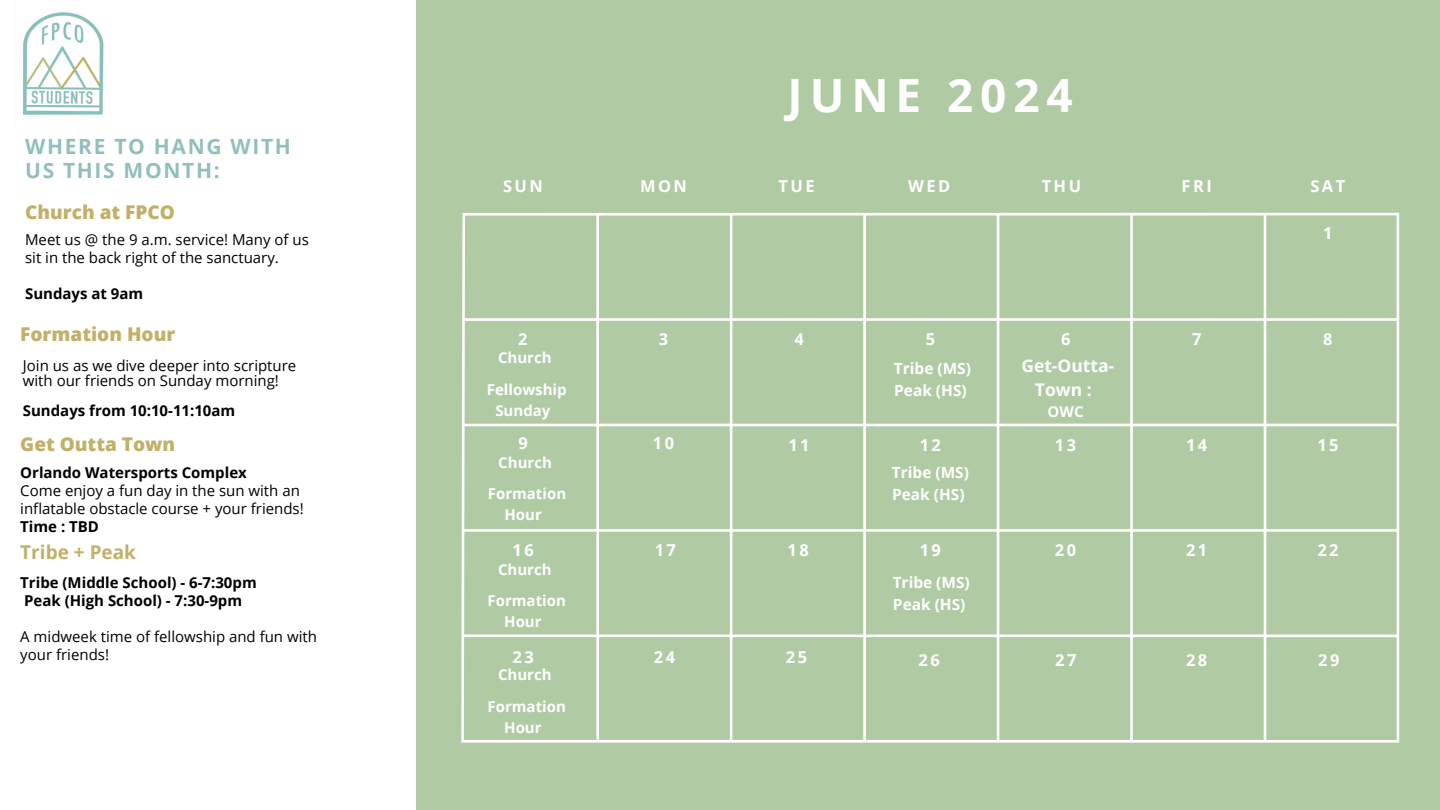
<style>
.page{position:relative;width:1440px;height:810px;background:#b0cba4}
.page>*{position:absolute;margin:0;border:0;box-sizing:border-box;transform-origin:0 0}
.t1{font:700 46px "Open Sans";letter-spacing:.15em;color:#fff}
.t2{font:700 21px/24px "Open Sans";letter-spacing:.08em;color:#91c0bc}
.t3{font:800 19px "Open Sans";color:#c1b068}
.t4{font:700 19px "Open Sans";color:#c1b068}
.t5{font:700 17.5px/24px "Open Sans";color:#fff;text-align:center}
.t6{font:700 16.5px "Open Sans";letter-spacing:.15em;color:#fff}
.t7{font:700 15.5px "Open Sans";color:#fff}
.t8{font:15px/18px "Open Sans";color:#000}
.t9{font:700 15px/18px "Open Sans";color:#000}
.t10{font:700 15px "Open Sans";color:#fff}
</style>
<div class="page">
<svg style="left:461px;top:213px;width:938px;height:529px"></svg>
<div style="left:0;top:0;width:415px;height:810px;background:#fff"></div>
<img style="left:23px;top:12px;width:81px;height:103px">
<p class="t2" style="left:25px;top:134px;width:267px">WHERE TO HANG WITH<br>US THIS MONTH:</p>
<h6 class="t3" style="left:25px;top:199px;width:151px">Church at FPCO</h6>
<h6 class="t8" style="left:25px;top:230px;width:285px">Meet us @ the 9 a.m. service! Many of us sit in the back right of the sanctuary.</h6>
<p class="t9" style="left:25px;top:284px;width:120px">Sundays at 9am</p>
<p class="t3" style="left:20px;top:321px;width:157px">Formation Hour</p>
<p class="t8" style="left:23px;top:358px;width:275px;line-height:15px">Join us as we dive deeper into scripture with our friends on Sunday morning!</p>
<h6 class="t9" style="left:23px;top:401px;width:214px">Sundays from 10:10-11:10am</h6>
<p class="t3" style="left:20px;top:431px;width:156px">Get Outta Town</p>
<p class="t9" style="left:20px;top:463px;width:228px">Orlando Watersports Complex</p>
<h5 class="t8" style="left:20px;top:481px;width:285px">Come enjoy a fun day in the sun with an inflatable obstacle course + your friends!</h5>
<p class="t9" style="left:20px;top:517px;width:80px">Time : TBD</p>
<p class="t4" style="left:20px;top:539px;width:117px">Tribe + Peak</p>
<p class="t9" style="left:20px;top:573px;width:238px">Tribe (Middle School) - 6-7:30pm<br>Peak (High School) - 7:30-9pm</p>
<p class="t8" style="left:20px;top:627px;width:298px">A midweek time of fellowship and fun with your friends!</p>
<h6 class="t1" style="left:788px;top:63px;width:287px">JUNE 2024</h6>
<p class="t6" style="left:503px;top:174px;width:41px">SUN</p>
<h6 class="t6" style="left:640px;top:174px;width:48px">MON</h6>
<h6 class="t6" style="left:778px;top:174px;width:38px">TUE</h6>
<h6 class="t6" style="left:908px;top:174px;width:44px">WED</h6>
<p class="t6" style="left:1042px;top:174px;width:41px">THU</p>
<p class="t6" style="left:1182px;top:174px;width:32px">FRI</p>
<p class="t6" style="left:1310px;top:174px;width:36px">SAT</p>
<h6 class="t6" style="left:518px;top:327px;width:11px">2</h6>
<h6 class="t10" style="left:498px;top:347px;width:55px">Church</h6>
<p class="t10" style="left:487px;top:379px;width:81px">Fellowship</p>
<h6 class="t10" style="left:495px;top:400px;width:57px">Sunday</h6>
<h3 class="t6" style="left:518px;top:432px;width:11px">9</h3>
<p class="t10" style="left:498px;top:452px;width:55px">Church</p>
<h6 class="t10" style="left:488px;top:483px;width:80px">Formation</h6>
<h6 class="t10" style="left:504px;top:504px;width:39px">Hour</h6>
<p class="t6" style="left:513px;top:538px;width:23px">16</p>
<h6 class="t10" style="left:498px;top:558px;width:55px">Church</h6>
<p class="t10" style="left:488px;top:590px;width:80px">Formation</p>
<p class="t10" style="left:504px;top:611px;width:39px">Hour</p>
<p class="t6" style="left:513px;top:645px;width:23px">23</p>
<p class="t10" style="left:498px;top:664px;width:55px">Church</p>
<p class="t10" style="left:488px;top:696px;width:80px">Formation</p>
<p class="t10" style="left:504px;top:717px;width:39px">Hour</p>
<h6 class="t6" style="left:659px;top:327px;width:11px">3</h6>
<h3 class="t6" style="left:653px;top:432px;width:23px">10</h3>
<p class="t6" style="left:655px;top:538px;width:23px">17</p>
<p class="t6" style="left:654px;top:645px;width:23px">24</p>
<p class="t6" style="left:1323px;top:221px;width:11px">1</p>
<p class="t6" style="left:795px;top:327px;width:11px">4</p>
<p class="t6" style="left:926px;top:327px;width:11px">5</p>
<h4 class="t6" style="left:1061px;top:327px;width:11px">6</h4>
<h4 class="t6" style="left:1192px;top:327px;width:11px">7</h4>
<h2 class="t6" style="left:1323px;top:327px;width:11px">8</h2>
<p class="t7" style="left:894px;top:357px;width:79px">Tribe (MS)</p>
<p class="t7" style="left:894px;top:379px;width:74px">Peak (HS)</p>
<p class="t5" style="left:1021px;top:353px;width:94px">Get-Outta-<br>Town :</p>
<p class="t10" style="left:1048px;top:401px;width:37px">OWC</p>
<h3 class="t6" style="left:788px;top:434px;width:23px">11</h3>
<h1 class="t6" style="left:920px;top:434px;width:23px">12</h1>
<h4 class="t6" style="left:1055px;top:434px;width:23px">13</h4>
<h4 class="t6" style="left:1186px;top:434px;width:23px">14</h4>
<h3 class="t6" style="left:1317px;top:434px;width:23px">15</h3>
<p class="t7" style="left:892px;top:461px;width:79px">Tribe (MS)</p>
<p class="t7" style="left:892px;top:483px;width:74px">Peak (HS)</p>
<h6 class="t6" style="left:788px;top:538px;width:23px">18</h6>
<h4 class="t6" style="left:920px;top:538px;width:23px">19</h4>
<h4 class="t6" style="left:1055px;top:538px;width:23px">20</h4>
<h4 class="t6" style="left:1186px;top:538px;width:23px">21</h4>
<p class="t6" style="left:1317px;top:538px;width:23px">22</p>
<p class="t7" style="left:893px;top:571px;width:79px">Tribe (MS)</p>
<p class="t7" style="left:893px;top:593px;width:74px">Peak (HS)</p>
<h6 class="t6" style="left:786px;top:645px;width:23px">25</h6>
<h6 class="t6" style="left:919px;top:649px;width:23px">26</h6>
<h6 class="t6" style="left:1055px;top:649px;width:23px">27</h6>
<h6 class="t6" style="left:1186px;top:649px;width:23px">28</h6>
<h6 class="t6" style="left:1318px;top:649px;width:23px">29</h6>
</div>
